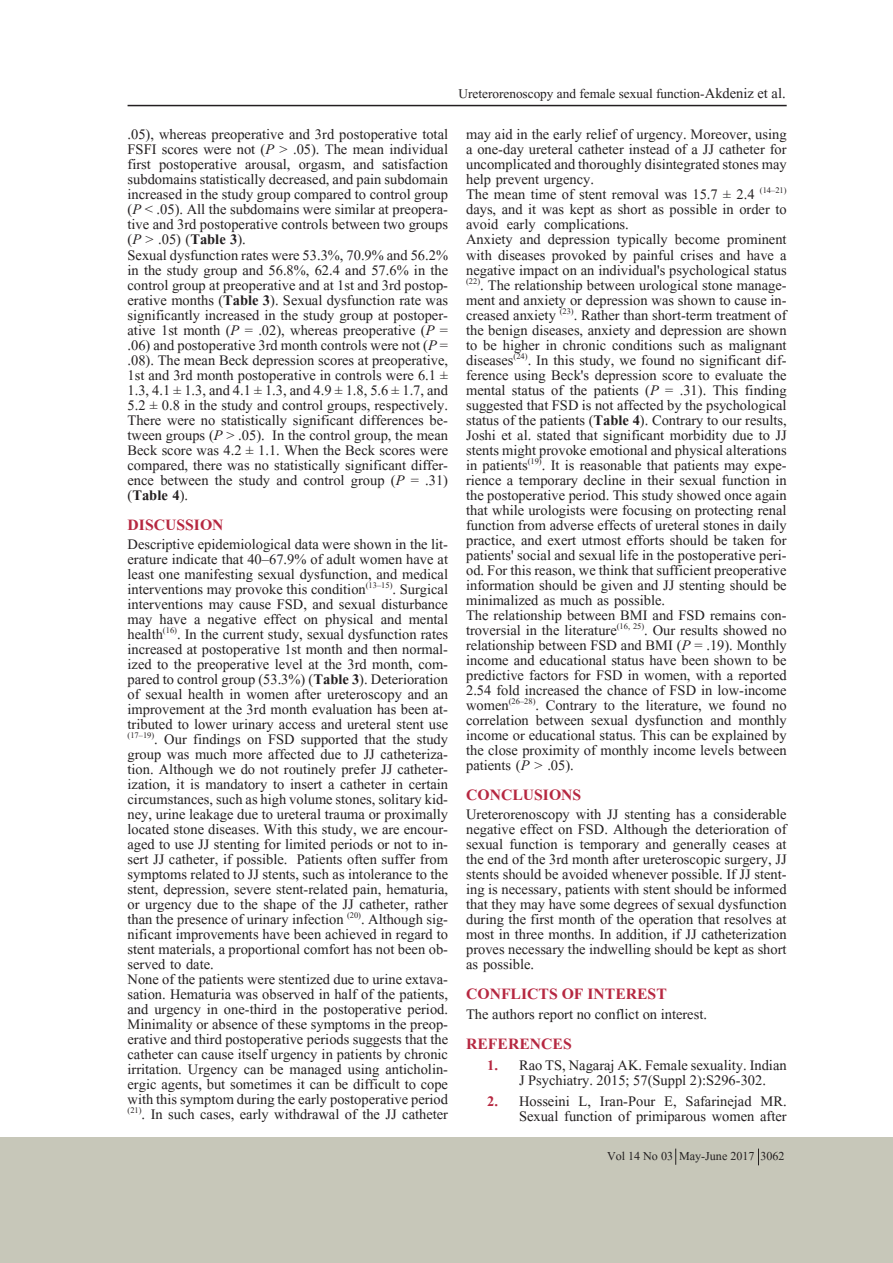
<style>
.page{position:relative;width:893px;height:1263px;background:#fff}
.page>*{position:absolute;margin:0;border:0;box-sizing:border-box;transform-origin:0 0}
.t1{font:700 19.5px "Aparajita";color:#b62841}
.t2{font:18px/15px "Aparajita";color:#231f20;text-align:justify}
.t3{font:16.5px "Aparajita";color:#231f20}
.t4{font:15px "Aparajita";color:#231f20}
.s1{font-size:18px}
.s2{font-style:italic}
.s3{font-weight:700}
.s4{font-weight:700;color:#b62841}
</style>
<div class="page">
<div style="left:0;top:1137px;width:893px;height:126px;background:#c7c7b9"></div>
<hr style="left:128px;top:105px;width:659px;height:1px;background:#231f20">
<svg style="left:675px;top:1148px;width:1px;height:17px"></svg>
<svg style="left:758px;top:1148px;width:1px;height:17px"></svg>
<p class="t3" style="left:458px;top:85px;width:329px">Ureterorenoscopy and female sexual function-<span class="s1">Akdeniz et al.</span></p>
<p class="t2" style="left:128px;top:129px;width:322px">.05), whereas preoperative and 3rd postoperative total FSFI scores were not (<span class="s2">P</span> &gt; .05). The mean individual first postoperative arousal, orgasm, and satisfaction subdomains statistically decreased, and pain subdomain increased in the study group compared to control group (<span class="s2">P</span> &lt; .05). All the subdomains were similar at preopera&shy;tive and 3rd postoperative controls between two groups (<span class="s2">P</span> &gt; .05) (<span class="s3">Table 3</span>).</p>
<p class="t2" style="left:128px;top:249px;width:322px">Sexual dysfunction rates were 53.3%, 70.9% and 56.2% in the study group and 56.8%, 62.4 and 57.6% in the control group at preoperative and at 1st and 3rd postop&shy;erative months (<span class="s3">Table 3</span>). Sexual dysfunction rate was significantly increased in the study group at postoper&shy;ative 1st month (<span class="s2">P</span> = .02), whereas preoperative (<span class="s2">P</span> = .06) and postoperative 3rd month controls were not (<span class="s2">P</span> = .08). The mean Beck depression scores at preoperative, 1st and 3rd month postoperative in controls were 6.1 ± 1.3, 4.1 ± 1.3, and 4.1 ± 1.3, and 4.9 ± 1.8, 5.6 ± 1.7, and 5.2 ± 0.8 in the study and control groups, respectively.<br>There were no statistically significant differences be&shy;tween groups (<span class="s2">P</span> &gt; .05). In the control group, the mean Beck score was 4.2 ± 1.1. When the Beck scores were compared, there was no statistically significant differ&shy;ence between the study and control group (<span class="s2">P</span> = .31) (<span class="s3">Table 4</span>).</p>
<p class="t1" style="left:128px;top:515px;width:98px">DISCUSSION</p>
<p class="t2" style="left:128px;top:538px;width:322px">Descriptive epidemiological data were shown in the lit&shy;erature indicate that 40–67.9% of adult women have at least one manifesting sexual dysfunction, and medical interventions may provoke this condition<sup>(13–15)</sup>. Surgical interventions may cause FSD, and sexual disturbance may have a negative effect on physical and mental health<sup>(16)</sup>. In the current study, sexual dysfunction rates increased at postoperative 1st month and then normal&shy;ized to the preoperative level at the 3rd month, com&shy;pared to control group (53.3%) (<span class="s3">Table 3</span>). Deterioration of sexual health in women after ureteroscopy and an improvement at the 3rd month evaluation has been at&shy;tributed to lower urinary access and ureteral stent use <sup>(17–19)</sup>. Our findings on FSD supported that the study group was much more affected due to JJ catheteriza&shy;tion. Although we do not routinely prefer JJ catheter&shy;ization, it is mandatory to insert a catheter in certain circumstances, such as high volume stones, solitary kid&shy;ney, urine leakage due to ureteral trauma or proximally located stone diseases. With this study, we are encour&shy;aged to use JJ stenting for limited periods or not to in&shy;sert JJ catheter, if possible. Patients often suffer from symptoms related to JJ stents, such as intolerance to the stent, depression, severe stent-related pain, hematuria, or urgency due to the shape of the JJ catheter, rather than the presence of urinary infection <sup>(20)</sup>. Although sig&shy;nificant improvements have been achieved in regard to stent materials, a proportional comfort has not been ob&shy;served to date.</p>
<p class="t2" style="left:128px;top:973px;width:322px">None of the patients were stentized due to urine extava&shy;sation. Hematuria was observed in half of the patients, and urgency in one-third in the postoperative period.<br>Minimality or absence of these symptoms in the preop&shy;erative and third postoperative periods suggests that the catheter can cause itself urgency in patients by chronic irritation. Urgency can be managed using anticholin&shy;ergic agents, but sometimes it can be difficult to cope with this symptom during the early postoperative period <sup>(21)</sup>. In such cases, early withdrawal of the JJ catheter</p>
<p class="t2" style="left:466px;top:129px;width:322px">may aid in the early relief of urgency. Moreover, using a one-day ureteral catheter instead of a JJ catheter for uncomplicated and thoroughly disintegrated stones may help prevent urgency.</p>
<p class="t2" style="left:466px;top:189px;width:322px">The mean time of stent removal was 15.7 ± 2.4 <sup>(14–21) </sup>days, and it was kept as short as possible in order to avoid early complications.</p>
<p class="t2" style="left:466px;top:234px;width:322px">Anxiety and depression typically become prominent with diseases provoked by painful crises and have a negative impact on an individual's psychological status <sup>(22)</sup>. The relationship between urological stone manage&shy;ment and anxiety or depression was shown to cause in&shy;creased anxiety <sup>(23)</sup>. Rather than short-term treatment of the benign diseases, anxiety and depression are shown to be higher in chronic conditions such as malignant diseases<sup>(24)</sup>. In this study, we found no significant dif&shy;ference using Beck's depression score to evaluate the mental status of the patients (<span class="s2">P</span> = .31). This finding suggested that FSD is not affected by the psychological status of the patients (<span class="s3">Table 4</span>). Contrary to our results, Joshi et al. stated that significant morbidity due to JJ stents might provoke emotional and physical alterations in patients<sup>(19)</sup>. It is reasonable that patients may expe&shy;rience a temporary decline in their sexual function in the postoperative period. This study showed once again that while urologists were focusing on protecting renal function from adverse effects of ureteral stones in daily practice, and exert utmost efforts should be taken for patients' social and sexual life in the postoperative peri&shy;od. For this reason, we think that sufficient preoperative information should be given and JJ stenting should be minimalized as much as possible.</p>
<p class="t2" style="left:466px;top:609px;width:322px">The relationship between BMI and FSD remains con&shy;troversial in the literature<sup>(16,</sup> <sup>25)</sup>. Our results showed no relationship between FSD and BMI (<span class="s2">P</span> = .19). Monthly income and educational status have been shown to be predictive factors for FSD in women, with a reported 2.54 fold increased the chance of FSD in low-income women<sup>(26–28)</sup>. Contrary to the literature, we found no correlation between sexual dysfunction and monthly income or educational status. This can be explained by the close proximity of monthly income levels between patients (<span class="s2">P</span> &gt; .05).</p>
<p class="t1" style="left:466px;top:785px;width:117px">CONCLUSIONS</p>
<p class="t2" style="left:466px;top:808px;width:322px">Ureterorenoscopy with JJ stenting has a considerable negative effect on FSD. Although the deterioration of sexual function is temporary and generally ceases at the end of the 3rd month after ureteroscopic surgery, JJ stents should be avoided whenever possible. If JJ stent&shy;ing is necessary, patients with stent should be informed that they may have some degrees of sexual dysfunction during the first month of the operation that resolves at most in three months. In addition, if JJ catheterization proves necessary the indwelling should be kept as short as possible.</p>
<p class="t1" style="left:466px;top:985px;width:202px">CONFLICTS OF INTEREST</p>
<p class="t2" style="left:466px;top:1008px;width:242px">The authors report no conflict on interest.</p>
<p class="t1" style="left:466px;top:1034px;width:107px">REFERENCES</p>
<p class="t2" style="left:519px;top:1059px;width:269px;text-indent:-32px"><span class="s4">1.</span> Rao TS, Nagaraj AK. Female sexuality. Indian<br>J Psychiatry. 2015; 57(Suppl 2):S296-302.</p>
<p class="t2" style="left:487px;top:1095px;width:301px;text-align:right"><span class="s4">2.</span> Hosseini L, Iran-Pour E, Safarinejad MR.<br>Sexual function of primiparous women after</p>
<p class="t4" style="left:607px;top:1149px;width:179px">Vol 14 No 03 May-June 2017 3062</p>
</div>
